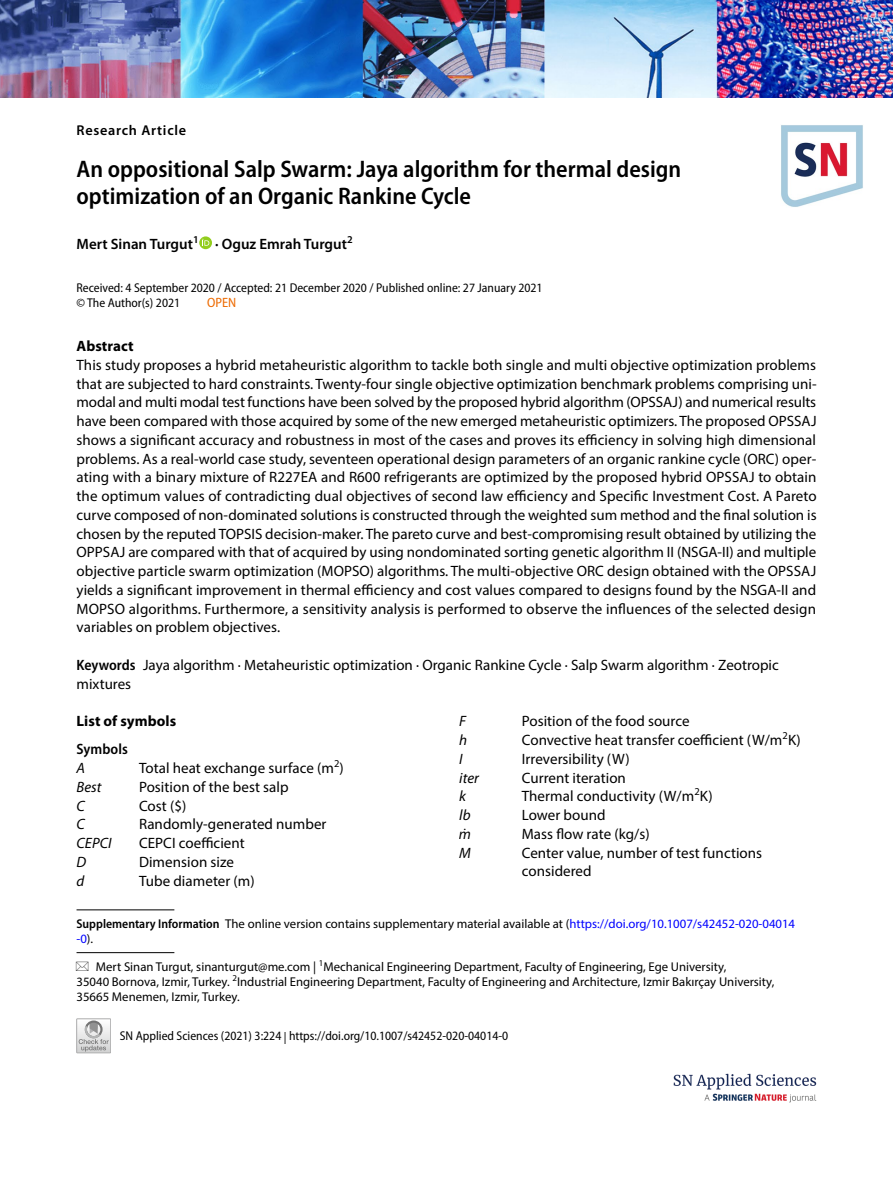
<style>
.page{position:relative;width:893px;height:1187px;background:#fff}
.page>*{position:absolute;margin:0;border:0;box-sizing:border-box;transform-origin:0 0}
.t1{font:600 semi-condensed 24px/27px "Myriad Pro";color:#000}
.t2{font:15px/18.8px "Myriad Pro";letter-spacing:.005em;color:#000}
.t3{font:600 15px "Myriad Pro";color:#000}
.t4{font:italic 15px "Myriad Pro";letter-spacing:.005em;color:#000}
.t5{font:700 15px "Myriad Pro";letter-spacing:.005em;color:#000}
.t6{font:600 semi-condensed 15px "Myriad Pro";letter-spacing:.005em;color:#000}
.t7{font:15px "Myriad Pro It 2";color:#000}
.t8{font:600 14.25px "Myriad Pro";letter-spacing:.05em;color:#000}
.t9{font:semi-condensed 13.5px "Myriad Pro";color:#ed6a00}
.t10{font:12.75px/15px "Myriad Pro";color:#000}
.t11{font:semi-condensed 12.75px/15px "Myriad Pro";color:#000}
.s1{font-weight:600;font-stretch:semi-condensed}
.s2{font-family:"STIX Math";font-style:italic}
.s3{color:#00f}
.s4{font-size:12px}
</style>
<div class="page">
<img style="left:673px;top:1073px;width:144px;height:29px">
<svg style="left:77px;top:1018px;width:34px;height:34px"></svg>
<svg style="left:199px;top:236px;width:13px;height:13px"></svg>
<svg style="left:202px;top:239px;width:7px;height:7px"></svg>
<img style="left:0;top:0;width:893px;height:98px">
<img style="left:781px;top:125px;width:82px;height:82px">
<hr style="left:77px;top:909px;width:97px;height:1px;background:#000">
<hr style="left:77px;top:952px;width:97px;height:1px;background:#000">
<p class="t8" style="left:77px;top:121px;width:111px">Research Article</p>
<h1 class="t1" style="left:77px;top:156px;width:606px">An oppositional Salp Swarm: Jaya algorithm for thermal design optimization of an Organic Rankine Cycle</h1>
<p class="t3" style="left:77px;top:234px;width:278px">Mert Sinan Turgut<sup>1</sup> · Oguz Emrah Turgut<sup>2</sup></p>
<p class="t11" style="left:77px;top:280px;width:468px">Received: 4 September 2020 / Accepted: 21 December 2020 / Published online: 27 January 2021 © The Author(s) 2021</p>
<p class="t9" style="left:207px;top:295px;width:31px">OPEN</p>
<p class="t5" style="left:77px;top:336px;width:59px">Abstract</p>
<p class="t2" style="left:77px;top:355px;width:742px;text-align:justify">This study proposes a hybrid metaheuristic algorithm to tackle both single and multi objective optimization problems that are subjected to hard constraints. Twenty-four single objective optimization benchmark problems comprising uni&shy;modal and multi modal test functions have been solved by the proposed hybrid algorithm (OPSSAJ) and numerical results have been compared with those acquired by some of the new emerged metaheuristic optimizers. The proposed OPSSAJ shows a significant accuracy and robustness in most of the cases and proves its efficiency in solving high dimensional problems. As a real-world case study, seventeen operational design parameters of an organic rankine cycle (ORC) oper&shy;ating with a binary mixture of R227EA and R600 refrigerants are optimized by the proposed hybrid OPSSAJ to obtain the optimum values of contradicting dual objectives of second law efficiency and Specific Investment Cost. A Pareto curve composed of non-dominated solutions is constructed through the weighted sum method and the final solution is chosen by the reputed TOPSIS decision-maker. The pareto curve and best-compromising result obtained by utilizing the OPPSAJ are compared with that of acquired by using nondominated sorting genetic algorithm II (NSGA-II) and multiple objective particle swarm optimization (MOPSO) algorithms. The multi-objective ORC design obtained with the OPSSAJ yields a significant improvement in thermal efficiency and cost values compared to designs found by the NSGA-II and MOPSO algorithms. Furthermore, a sensitivity analysis is performed to observe the influences of the selected design variables on problem objectives.</p>
<p class="t2" style="left:77px;top:655px;width:704px"><span class="s1">Keywords</span> Jaya algorithm · Metaheuristic optimization · Organic Rankine Cycle · Salp Swarm algorithm · Zeotropic mixtures</p>
<p class="t5" style="left:77px;top:711px;width:101px">List of symbols</p>
<p class="t6" style="left:77px;top:741px;width:53px">Symbols</p>
<p class="t4" style="left:77px;top:758px;width:10px">A</p>
<p class="t2" style="left:139px;top:758px;width:206px">Total heat exchange surface (m<sup>2</sup>)</p>
<p class="t4" style="left:77px;top:777px;width:27px">Best</p>
<p class="t2" style="left:139px;top:777px;width:151px">Position of the best salp</p>
<p class="t4" style="left:77px;top:796px;width:10px">C</p>
<p class="t2" style="left:139px;top:796px;width:49px">Cost ($)</p>
<p class="t4" style="left:77px;top:815px;width:10px">C</p>
<p class="t2" style="left:139px;top:814px;width:189px">Randomly-generated number</p>
<p class="t4" style="left:77px;top:833px;width:37px">CEPCI</p>
<p class="t2" style="left:139px;top:833px;width:107px">CEPCI coefficient</p>
<p class="t4" style="left:77px;top:852px;width:11px">D</p>
<p class="t2" style="left:139px;top:852px;width:96px">Dimension size</p>
<p class="t4" style="left:77px;top:871px;width:9px">d</p>
<p class="t2" style="left:139px;top:871px;width:117px">Tube diameter (m)</p>
<p class="t4" style="left:459px;top:712px;width:8px">F</p>
<p class="t2" style="left:522px;top:711px;width:169px">Position of the food source</p>
<p class="t4" style="left:459px;top:730px;width:10px">h</p>
<p class="t2" style="left:522px;top:730px;width:281px">Convective heat transfer coefficient (W/m<sup>2</sup>K)</p>
<p class="t4" style="left:459px;top:749px;width:5px">I</p>
<p class="t2" style="left:522px;top:749px;width:110px">Irreversibility (W)</p>
<p class="t4" style="left:459px;top:768px;width:21px">iter</p>
<p class="t2" style="left:522px;top:767px;width:106px">Current iteration</p>
<p class="t4" style="left:459px;top:787px;width:8px">k</p>
<p class="t2" style="left:522px;top:786px;width:192px">Thermal conductivity (W/m<sup>2</sup>K)</p>
<p class="t4" style="left:459px;top:805px;width:13px">lb</p>
<p class="t2" style="left:522px;top:805px;width:85px">Lower bound</p>
<p class="t7" style="left:459px;top:827px;width:14px">m<span class="s2">̇</span></p>
<p class="t2" style="left:522px;top:824px;width:129px">Mass flow rate (kg/s)</p>
<p class="t4" style="left:459px;top:843px;width:13px">M</p>
<p class="t2" style="left:522px;top:842px;width:242px">Center value, number of test functions considered</p>
<p class="t10" style="left:77px;top:916px;width:720px"><span class="s1">Supplementary Information</span> The online version contains supplementary material available at (<span class="s3">https://doi.org/10.1007/s42452-020-04014 -0</span>).</p>
<p class="t10" style="left:77px;top:959px;width:699px;text-indent:19px">Mert Sinan Turgut, sinanturgut@me.com | <sup>1</sup>Mechanical Engineering Department, Faculty of Engineering, Ege University,<br>35040 Bornova, Izmir, Turkey. <sup>2</sup>Industrial Engineering Department, Faculty of Engineering and Architecture, Izmir Bakırçay University,<br>35665 Menemen, Izmir, Turkey.</p>
<p class="t11" style="left:120px;top:1028px;width:390px">SN Applied Sciences (2021) 3:224 <span class="s4">|</span> https://doi.org/10.1007/s42452-020-04014-0</p>
</div>
